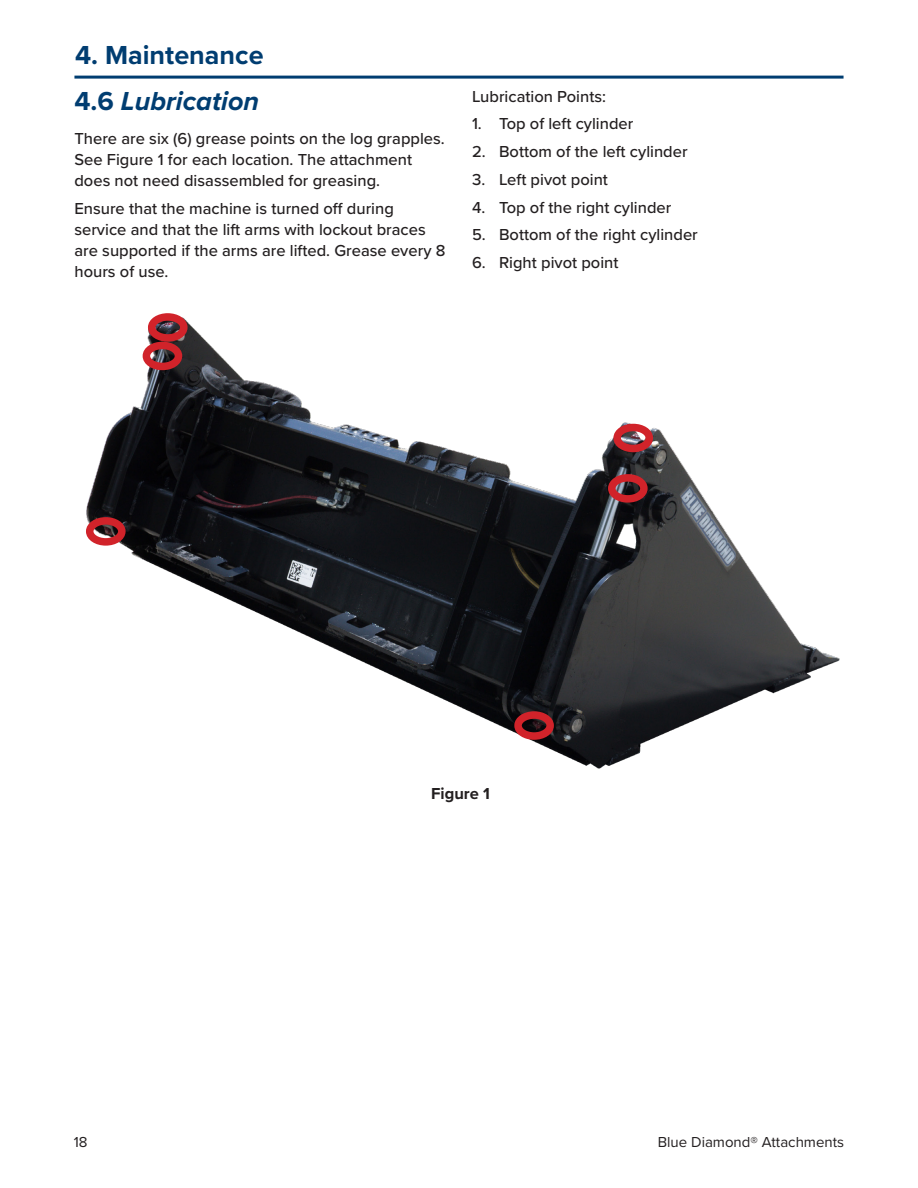
<style>
.page{position:relative;width:918px;height:1188px;background:#fff}
.page>*{position:absolute;margin:0;border:0;box-sizing:border-box;transform-origin:0 0}
.Header_Blue{font:italic 700 27px "Proxima Nova";color:#003d71}
.Chapter_Blue_no_TOC{font:700 27px "Proxima Nova";color:#003d71}
.t1{font:500 16.5px/21px "Proxima Nova";color:#231f20}
.t2{font:700 16.5px "Proxima Nova";color:#231f20}
.t3{font:15px "Proxima Nova";color:#231f20}
.s1{font-style:normal}
</style>
<div class="page">
<hr style="left:74px;top:76px;width:770px;height:3px;background:#003d71">
<img style="left:86px;top:313px;width:754px;height:456px">
<div style="left:613px;top:424px;width:40px;height:28px;border:8px solid #d1232a;border-radius:50%"></div>
<div style="left:608px;top:474px;width:40px;height:29px;border:8px solid #d1232a;border-radius:50%"></div>
<div style="left:148px;top:313px;width:40px;height:29px;border:8px solid #d1232a;border-radius:50%"></div>
<div style="left:514px;top:711px;width:40px;height:29px;border:8px solid #d1232a;border-radius:50%"></div>
<div style="left:143px;top:342px;width:39px;height:28px;border:8px solid #d1232a;border-radius:50%"></div>
<div style="left:86px;top:517px;width:40px;height:29px;border:8px solid #d1232a;border-radius:50%"></div>
<p class="Chapter_Blue_no_TOC" style="left:75px;top:35px;width:190px">4. Maintenance</p>
<p class="Header_Blue" style="left:74px;top:81px;width:186px"><span class="s1">4.6</span> Lubrication</p>
<p class="t1" style="left:74px;top:128px;width:372px">There are six (6) grease points on the log grapples.<br>See Figure 1 for each location. The attachment does not need disassembled for greasing.</p>
<p class="t1" style="left:74px;top:198px;width:373px">Ensure that the machine is turned off during service and that the lift arms with lockout braces are supported if the arms are lifted. Grease every 8 hours of use.</p>
<p class="t1" style="left:472px;top:85px;width:136px">Lubrication Points:</p>
<p class="t1" style="left:472px;top:113px;width:163px">1. Top of left cylinder</p>
<p class="t1" style="left:472px;top:140px;width:217px">2. Bottom of the left cylinder</p>
<p class="t1" style="left:472px;top:168px;width:137px">3. Left pivot point</p>
<p class="t1" style="left:472px;top:196px;width:201px">4. Top of the right cylinder</p>
<p class="t1" style="left:472px;top:224px;width:227px">5. Bottom of the right cylinder</p>
<p class="t1" style="left:472px;top:251px;width:148px">6. Right pivot point</p>
<p class="t2" style="left:431px;top:781px;width:60px">Figure 1</p>
<p class="t3" style="left:74px;top:1131px;width:15px">18</p>
<p class="t3" style="left:658px;top:1131px;width:188px">Blue Diamond® Attachments</p>
</div>
